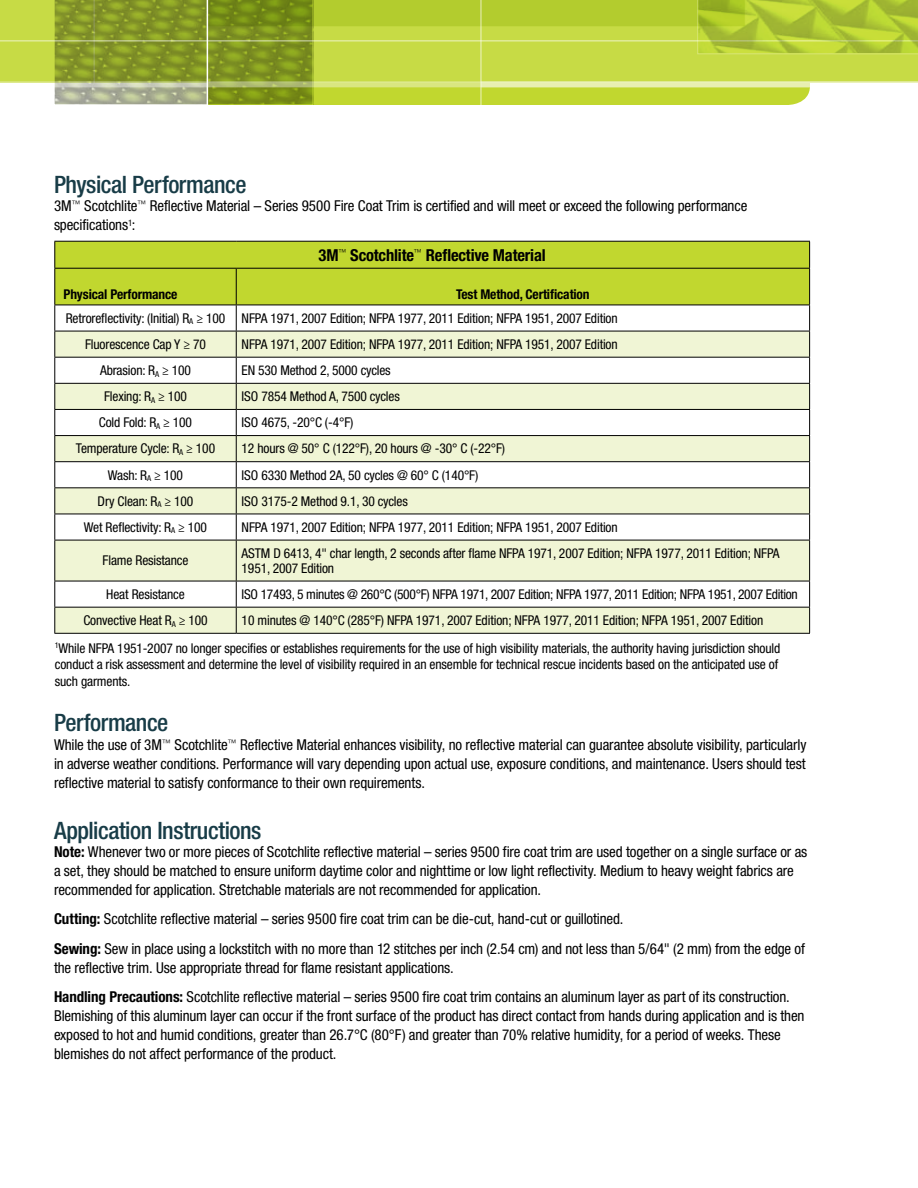
<style>
.page{position:relative;width:918px;height:1188px;background:#fff}
.page>*{position:absolute;margin:0;border:0;box-sizing:border-box;transform-origin:0 0}
.t1{font:500 condensed 24px "Helvetica Neue LT Std";letter-spacing:-.02em;color:#183c47}
.t2{font:700 condensed 16.5px "Helvetica Neue LT Std";letter-spacing:-.01em;color:#000}
.t3{font:condensed 15px/18.8px "Helvetica Neue LT Std";letter-spacing:-.01em;color:#000}
.t4{font:condensed 13.5px/23.9px "Helvetica Neue LT Std";letter-spacing:-.01em;color:#000}
.t5{font:700 condensed 13.5px "Helvetica Neue LT Std";letter-spacing:-.01em;color:#000}
.s1{font-weight:700}
</style>
<div class="page">
<div style="left:0;top:0;width:918px;height:82px;background:#c7db45"></div>
<svg style="left:0;top:81px;width:54px;height:2px"></svg>
<hr style="left:0;top:40px;width:918px;height:1px;background:#fff">
<svg style="left:54px;top:0;width:864px;height:105px"></svg>
<div style="left:55px;top:242px;width:754px;height:63px;background:#c1d72f"></div>
<svg style="left:55px;top:332px;width:754px;height:301px;fill:#f0f5d5"></svg>
<hr style="left:54px;top:241px;width:182px;height:1px;background:#000">
<svg style="left:54px;top:242px;width:1px;height:26px"></svg>
<hr style="left:236px;top:241px;width:574px;height:1px;background:#000">
<svg style="left:809px;top:242px;width:1px;height:26px"></svg>
<hr style="left:54px;top:268px;width:182px;height:1px;background:#000">
<hr style="left:54px;top:269px;width:1px;height:36px;background:#000">
<hr style="left:236px;top:268px;width:574px;height:1px;background:#000">
<hr style="left:236px;top:269px;width:1px;height:36px;background:#000">
<hr style="left:809px;top:269px;width:1px;height:36px;background:#000">
<hr style="left:54px;top:305px;width:182px;height:1px;background:#000">
<hr style="left:236px;top:305px;width:574px;height:1px;background:#000">
<hr style="left:54px;top:331px;width:182px;height:1px;background:#000">
<hr style="left:236px;top:331px;width:574px;height:1px;background:#000">
<hr style="left:54px;top:357px;width:182px;height:1px;background:#000">
<hr style="left:236px;top:357px;width:574px;height:1px;background:#000">
<hr style="left:54px;top:383px;width:182px;height:1px;background:#000">
<hr style="left:236px;top:383px;width:574px;height:1px;background:#000">
<hr style="left:54px;top:409px;width:182px;height:1px;background:#000">
<hr style="left:236px;top:409px;width:574px;height:1px;background:#000">
<hr style="left:54px;top:435px;width:182px;height:1px;background:#000">
<hr style="left:236px;top:435px;width:574px;height:1px;background:#000">
<hr style="left:54px;top:461px;width:182px;height:1px;background:#000">
<hr style="left:236px;top:461px;width:574px;height:1px;background:#000">
<hr style="left:54px;top:487px;width:182px;height:1px;background:#000">
<hr style="left:236px;top:487px;width:574px;height:1px;background:#000">
<hr style="left:54px;top:514px;width:182px;height:1px;background:#000">
<svg style="left:54px;top:305px;width:1px;height:235px"></svg>
<hr style="left:236px;top:514px;width:574px;height:1px;background:#000">
<svg style="left:236px;top:305px;width:1px;height:235px"></svg>
<svg style="left:809px;top:305px;width:1px;height:235px"></svg>
<hr style="left:54px;top:540px;width:182px;height:1px;background:#000">
<hr style="left:54px;top:540px;width:1px;height:41px;background:#000">
<hr style="left:236px;top:540px;width:574px;height:1px;background:#000">
<hr style="left:236px;top:540px;width:1px;height:41px;background:#000">
<hr style="left:809px;top:540px;width:1px;height:41px;background:#000">
<hr style="left:54px;top:581px;width:182px;height:1px;background:#000">
<hr style="left:236px;top:581px;width:574px;height:1px;background:#000">
<hr style="left:54px;top:607px;width:182px;height:1px;background:#000">
<svg style="left:54px;top:581px;width:1px;height:52px"></svg>
<hr style="left:236px;top:607px;width:574px;height:1px;background:#000">
<svg style="left:236px;top:581px;width:1px;height:52px"></svg>
<svg style="left:809px;top:581px;width:1px;height:52px"></svg>
<hr style="left:54px;top:633px;width:182px;height:1px;background:#000">
<hr style="left:236px;top:633px;width:574px;height:1px;background:#000">
<h1 class="t1" style="left:54px;top:170px;width:194px">Physical Performance</h1>
<p class="t3" style="left:54px;top:197px;width:695px">3M<sup>™</sup> Scotchlite<sup>™</sup> Reflective Material – Series 9500 Fire Coat Trim is certified and will meet or exceed the following performance specifications<sup>1</sup>:</p>
<p class="t2" style="left:319px;top:245px;width:229px">3M<sup>™</sup> Scotchlite<sup>™</sup> Reflective Material</p>
<p class="t5" style="left:63px;top:286px;width:116px">Physical Performance</p>
<p class="t4" style="left:66px;top:282px;width:553px;text-indent:390px"><span class="s1">Test Method, Certification<br></span>Retroreflectivity: (Initial) R<sub>A</sub> ≥ 100 NFPA 1971, 2007 Edition; NFPA 1977, 2011 Edition; NFPA 1951, 2007 Edition</p>
<p class="t4" style="left:85px;top:332px;width:123px">Fluorescence Cap Y ≥ 70</p>
<p class="t4" style="left:242px;top:332px;width:378px">NFPA 1971, 2007 Edition; NFPA 1977, 2011 Edition; NFPA 1951, 2007 Edition</p>
<p class="t4" style="left:100px;top:358px;width:92px">Abrasion: R<sub>A</sub> ≥ 100</p>
<p class="t4" style="left:242px;top:358px;width:151px">EN 530 Method 2, 5000 cycles</p>
<p class="t4" style="left:104px;top:384px;width:85px">Flexing: R<sub>A</sub> ≥ 100</p>
<p class="t4" style="left:242px;top:384px;width:160px">ISO 7854 Method A, 7500 cycles</p>
<p class="t4" style="left:99px;top:411px;width:95px">Cold Fold: R<sub>A</sub> ≥ 100</p>
<p class="t4" style="left:242px;top:411px;width:113px">ISO 4675, -20°C (-4°F)</p>
<p class="t4" style="left:76px;top:437px;width:141px">Temperature Cycle: R<sub>A</sub> ≥ 100</p>
<p class="t4" style="left:242px;top:437px;width:265px">12 hours @ 50° C (122°F), 20 hours @ -30° C (-22°F)</p>
<p class="t4" style="left:108px;top:463px;width:77px">Wash: R<sub>A</sub> ≥ 100</p>
<p class="t4" style="left:242px;top:463px;width:238px">ISO 6330 Method 2A, 50 cycles @ 60° C (140°F)</p>
<p class="t4" style="left:98px;top:489px;width:97px">Dry Clean: R<sub>A</sub> ≥ 100</p>
<p class="t4" style="left:242px;top:489px;width:168px">ISO 3175-2 Method 9.1, 30 cycles</p>
<p class="t4" style="left:84px;top:515px;width:125px">Wet Reflectivity: R<sub>A</sub> ≥ 100</p>
<p class="t4" style="left:242px;top:515px;width:378px">NFPA 1971, 2007 Edition; NFPA 1977, 2011 Edition; NFPA 1951, 2007 Edition</p>
<p class="t4" style="left:103px;top:549px;width:87px">Flame Resistance</p>
<p class="t4" style="left:242px;top:546px;width:540px;line-height:15px">ASTM D 6413, 4" char length, 2 seconds after flame NFPA 1971, 2007 Edition; NFPA 1977, 2011 Edition; NFPA<br>1951, 2007 Edition</p>
<p class="t4" style="left:106px;top:582px;width:80px">Heat Resistance</p>
<p class="t4" style="left:242px;top:582px;width:558px">ISO 17493, 5 minutes @ 260°C (500°F) NFPA 1971, 2007 Edition; NFPA 1977, 2011 Edition; NFPA 1951, 2007 Edition</p>
<p class="t4" style="left:83px;top:608px;width:126px">Convective Heat R<sub>A</sub> ≥ 100</p>
<p class="t4" style="left:55px;top:606px;width:727px;line-height:27.8px;text-indent:187px">10 minutes @ 140°C (285°F) NFPA 1971, 2007 Edition; NFPA 1977, 2011 Edition; NFPA 1951, 2007 Edition<br><sup>1</sup>While NFPA 1951-2007 no longer specifies or establishes requirements for the use of high visibility materials, the authority having jurisdiction should</p>
<p class="t4" style="left:55px;top:656px;width:725px;line-height:16.5px">conduct a risk assessment and determine the level of visibility required in an ensemble for technical rescue incidents based on the anticipated use of such garments.</p>
<h1 class="t1" style="left:54px;top:708px;width:116px">Performance</h1>
<p class="t3" style="left:54px;top:735px;width:754px;text-align:justify">While the use of 3M<sup>™</sup> Scotchlite<sup>™</sup> Reflective Material enhances visibility, no reflective material can guarantee absolute visibility, particularly in adverse weather conditions. Performance will vary depending upon actual use, exposure conditions, and maintenance. Users should test reflective material to satisfy conformance to their own requirements.</p>
<h1 class="t1" style="left:54px;top:816px;width:209px">Application Instructions</h1>
<p class="t3" style="left:54px;top:843px;width:755px"><span class="s1">Note:</span> Whenever two or more pieces of Scotchlite reflective material – series 9500 fire coat trim are used together on a single surface or as a set, they should be matched to ensure uniform daytime color and nighttime or low light reflectivity. Medium to heavy weight fabrics are recommended for application. Stretchable materials are not recommended for application.</p>
<p class="t3" style="left:54px;top:904px;width:752px;line-height:29.5px"><span class="s1">Cutting:</span> Scotchlite reflective material – series 9500 fire coat trim can be die-cut, hand-cut or guillotined.<br><span class="s1">Sewing:</span> Sew in place using a lockstitch with no more than 12 stitches per inch (2.54 cm) and not less than 5/64" (2 mm) from the edge of</p>
<p class="t3" style="left:54px;top:953px;width:737px;line-height:29.5px">the reflective trim. Use appropriate thread for flame resistant applications.<br><span class="s1">Handling Precautions:</span> Scotchlite reflective material – series 9500 fire coat trim contains an aluminum layer as part of its construction.</p>
<p class="t3" style="left:54px;top:1006px;width:752px">Blemishing of this aluminum layer can occur if the front surface of the product has direct contact from hands during application and is then exposed to hot and humid conditions, greater than 26.7°C (80°F) and greater than 70% relative humidity, for a period of weeks. These blemishes do not affect performance of the product.</p>
</div>
